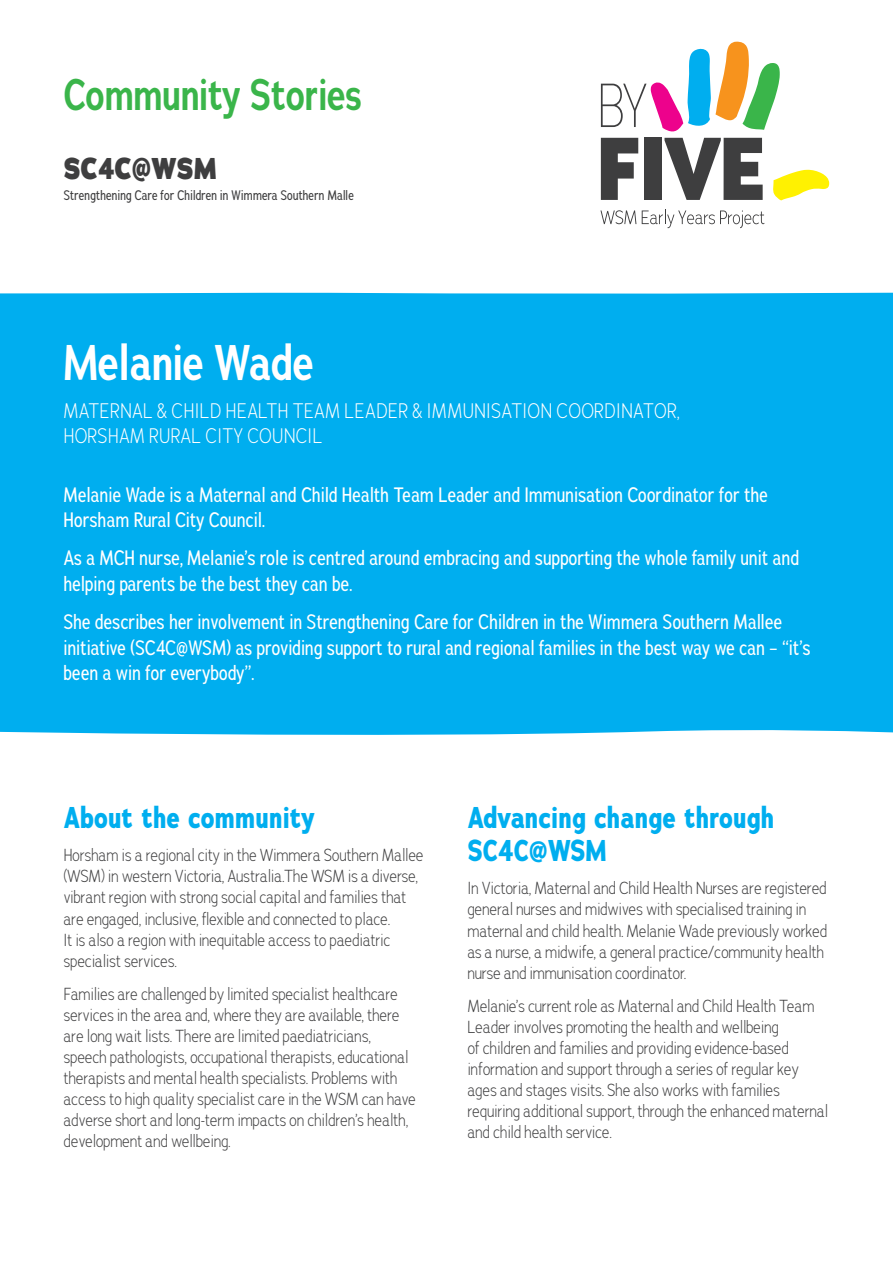
<style>
.page{position:relative;width:893px;height:1263px;background:#fff}
.page>*{position:absolute;margin:0;border:0;box-sizing:border-box;transform-origin:0 0}
.t1{font:600 49.5px "Adrianna Condensed";color:#fff}
.t2{font:600 43.5px "Adrianna Condensed";color:#3ab54a}
.t3{font:700 30px/33px "Adrianna Condensed";color:#00aeef}
.t4{font:800 30px "Adrianna Condensed";color:#3e3e3f}
.t5{font:300 21px/25.2px "Adrianna Condensed";letter-spacing:.035em;color:#fff}
.t6{font:20.4px/25.5px "Adrianna Condensed";letter-spacing:.01em;color:#fff}
.t7{font:300 17.4px/21px "Adrianna Condensed";letter-spacing:.01em;color:#3e3e3f}
.t8{font:13.5px "Adrianna Condensed";letter-spacing:.01em;color:#3e3e3f}
</style>
<div class="page">
<div style="left:0;top:453px;width:893px;height:282px;background:#00aeef"></div>
<div style="left:0;top:292px;width:893px;height:161px;background:#00aeef"></div>
<svg style="left:600px;top:210px;width:36px;height:14px"></svg>
<svg style="left:642px;top:210px;width:122px;height:18px"></svg>
<svg style="left:601px;top:41px;width:228px;height:159px"></svg>
<h2 class="t2" style="left:64px;top:67px;width:300px">Community Stories</h2>
<h3 class="t4" style="left:64px;top:150px;width:154px">SC4C@WSM</h3>
<p class="t8" style="left:64px;top:186px;width:292px">Strengthening Care for Children in Wimmera Southern Malle</p>
<h1 class="t1" style="left:64px;top:330px;width:252px">Melanie Wade</h1>
<p class="t5" style="left:64px;top:398px;width:618px">MATERNAL &amp; CHILD HEALTH TEAM LEADER &amp; IMMUNISATION COORDINATOR,<br>HORSHAM RURAL CITY COUNCIL</p>
<p class="t6" style="left:64px;top:482px;width:706px">Melanie Wade is a Maternal and Child Health Team Leader and Immunisation Coordinator for the<br>Horsham Rural City Council.</p>
<p class="t6" style="left:64px;top:545px;width:737px">As a MCH nurse, Melanie’s role is centred around embracing and supporting the whole family unit and helping parents be the best they can be.</p>
<p class="t6" style="left:64px;top:609px;width:748px">She describes her involvement in Strengthening Care for Children in the Wimmera Southern Mallee initiative (SC4C@WSM) as providing support to rural and regional families in the best way we can – “it’s been a win for everybody”.</p>
<h3 class="t3" style="left:64px;top:801px;width:253px">About the community</h3>
<p class="t7" style="left:64px;top:845px;width:361px">Horsham is a regional city in the Wimmera Southern Mallee (WSM) in western Victoria, Australia.The WSM is a diverse, vibrant region with strong social capital and families that are engaged, inclusive, flexible and connected to place.<br>It is also a region with inequitable access to paediatric specialist services.</p>
<p class="t7" style="left:64px;top:983px;width:354px">Families are challenged by limited specialist healthcare services in the area and, where they are available, there are long wait lists. There are limited paediatricians, speech pathologists, occupational therapists, educational therapists and mental health specialists. Problems with access to high quality specialist care in the WSM can have adverse short and long-term impacts on children’s health, development and wellbeing.</p>
<h3 class="t3" style="left:468px;top:801px;width:308px">Advancing change through<br>SC4C@WSM</h3>
<p class="t7" style="left:468px;top:878px;width:361px">In Victoria, Maternal and Child Health Nurses are registered general nurses and midwives with specialised training in maternal and child health. Melanie Wade previously worked as a nurse, a midwife, a general practice/community health nurse and immunisation coordinator.</p>
<p class="t7" style="left:468px;top:995px;width:362px">Melanie’s current role as Maternal and Child Health Team Leader involves promoting the health and wellbeing<br>of children and families and providing evidence-based information and support through a series of regular key ages and stages visits. She also works with families requiring additional support, through the enhanced maternal and child health service.</p>
</div>
